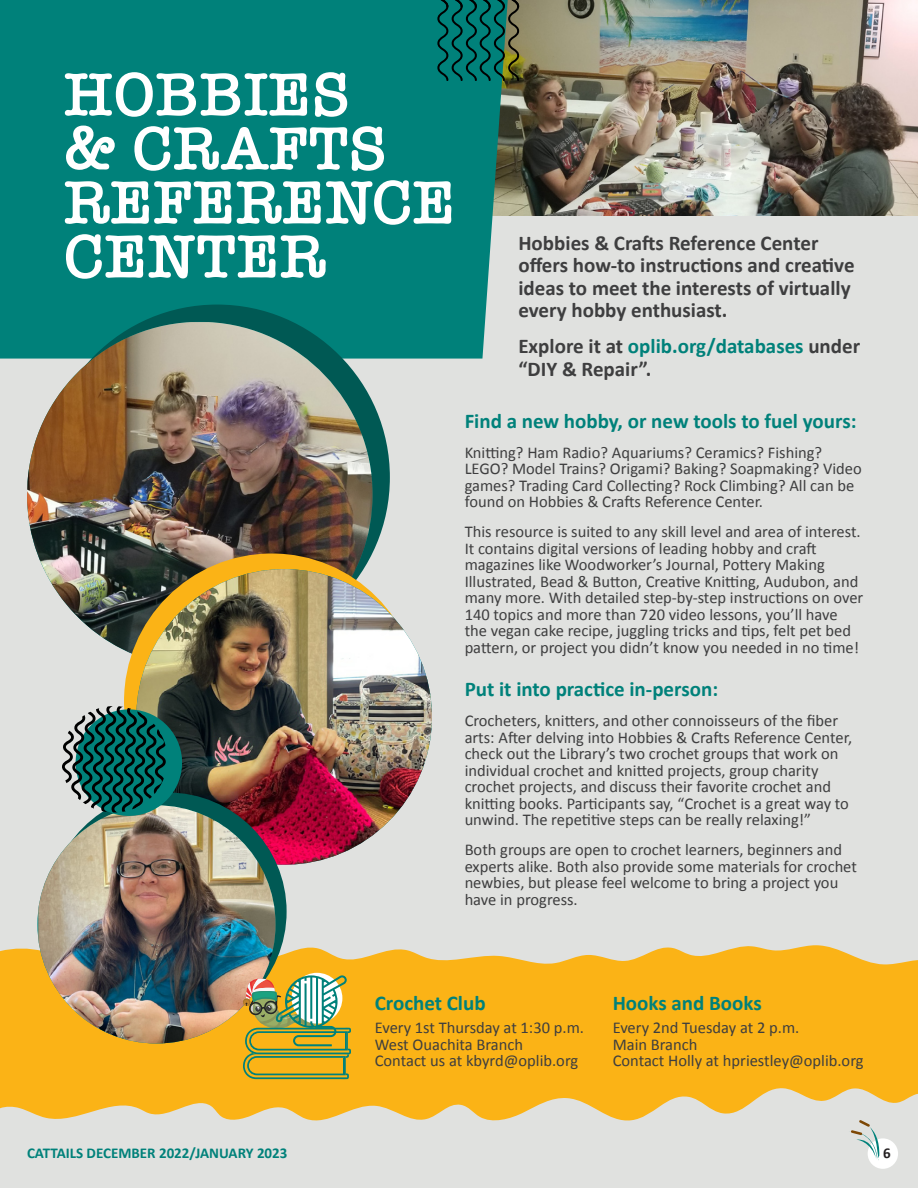
<style>
.page{position:relative;width:918px;height:1188px;background:#e0e1df}
.page>*{position:absolute;margin:0;border:0;box-sizing:border-box;transform-origin:0 0}
.t1{font:600 62.85px/54px "American Typewriter";letter-spacing:.01em;color:#fff}
.t2{font:700 21px/22.5px "Calibri";color:#3e3e3f}
.t3{font:700 21px "Calibri";color:#00817a}
.t4{font:16.5px/16.5px "Calibri";color:#3e3e3f}
.t5{font:700 15px "Calibri";color:#00817a}
.t6{font:700 15px "Calibri";color:#231f20}
.s1{color:#00817a}
</style>
<div class="page">
<svg style="left:0;top:945px;width:918px;height:176px;background:#f7b932"></svg>
<img style="left:508px;top:0;width:410px;height:216px">
<div style="left:0;top:0;width:508px;height:359px;background:#00817a"></div>
<div style="left:44px;top:305px;width:346px;height:345px;background:#005954;border-radius:50%"></div>
<img style="left:27px;top:322px;width:346px;height:342px">
<div style="left:124px;top:553px;width:296px;height:296px;background:#fbb316;border-radius:50%"></div>
<img style="left:136px;top:569px;width:296px;height:296px;border-radius:148px">
<img style="left:38px;top:805px;width:238px;height:239px">
<svg style="left:437px;top:0;width:82px;height:81px;background:#12685a"></svg>
<svg style="left:60px;top:706px;width:124px;height:111px"></svg>
<svg style="left:243px;top:975px;width:108px;height:104px;background:#aeaa55"></svg>
<div style="left:868px;top:1138px;width:30px;height:31px;background:#fff;border-radius:50%"></div>
<svg style="left:849px;top:1120px;width:31px;height:41px"></svg>
<p class="t1" style="left:64px;top:66px;width:393px">HOBBIES<br>&amp; CRAFTS<br>REFERENCE<br>CENTER</p>
<p class="t2" style="left:518px;top:231px;width:338px">Hobbies &amp; Crafts Reference Center offers how-to instructions and creative ideas to meet the interests of virtually every hobby enthusiast.</p>
<p class="t2" style="left:518px;top:334px;width:343px">Explore it at <span class="s1">oplib.org/databases</span> under “DIY &amp; Repair”.</p>
<p class="t3" style="left:465px;top:406px;width:393px">Find a new hobby, or new tools to fuel yours:</p>
<p class="t4" style="left:465px;top:444px;width:399px">Knitting? Ham Radio? Aquariums? Ceramics? Fishing?<br>LEGO? Model Trains? Origami? Baking? Soapmaking? Video games? Trading Card Collecting? Rock Climbing? All can be found on Hobbies &amp; Crafts Reference Center.</p>
<p class="t4" style="left:465px;top:523px;width:400px">This resource is suited to any skill level and area of interest.<br>It contains digital versions of leading hobby and craft magazines like Woodworker’s Journal, Pottery Making Illustrated, Bead &amp; Button, Creative Knitting, Audubon, and many more. With detailed step-by-step instructions on over 140 topics and more than 720 video lessons, you’ll have the vegan cake recipe, juggling tricks and tips, felt pet bed pattern, or project you didn’t know you needed in no time!</p>
<p class="t3" style="left:465px;top:675px;width:255px">Put it into practice in-person:</p>
<p class="t4" style="left:465px;top:712px;width:389px">Crocheters, knitters, and other connoisseurs of the fiber arts: After delving into Hobbies &amp; Crafts Reference Center, check out the Library’s two crochet groups that work on individual crochet and knitted projects, group charity crochet projects, and discuss their favorite crochet and knitting books. Participants say, “Crochet is a great way to unwind. The repetitive steps can be really relaxing!”</p>
<p class="t4" style="left:465px;top:841px;width:394px">Both groups are open to crochet learners, beginners and experts alike. Both also provide some materials for crochet newbies, but please feel welcome to bring a project you have in progress.</p>
<p class="t3" style="left:375px;top:988px;width:112px">Crochet Club</p>
<p class="t4" style="left:375px;top:1019px;width:211px">Every 1st Thursday at 1:30 p.m.</p>
<p class="t4" style="left:375px;top:1035px;width:150px">West Ouachita Branch</p>
<p class="t4" style="left:375px;top:1052px;width:205px">Contact us at kbyrd@oplib.org</p>
<p class="t3" style="left:613px;top:988px;width:151px">Hooks and Books</p>
<p class="t4" style="left:613px;top:1019px;width:188px">Every 2nd Tuesday at 2 p.m.</p>
<p class="t4" style="left:613px;top:1035px;width:86px">Main Branch</p>
<p class="t4" style="left:613px;top:1052px;width:253px">Contact Holly at hpriestley@oplib.org</p>
<p class="t5" style="left:27px;top:1142px;width:262px">CATTAILS DECEMBER 2022/JANUARY 2023</p>
<p class="t6" style="left:883px;top:1142px;width:9px">6</p>
</div>
